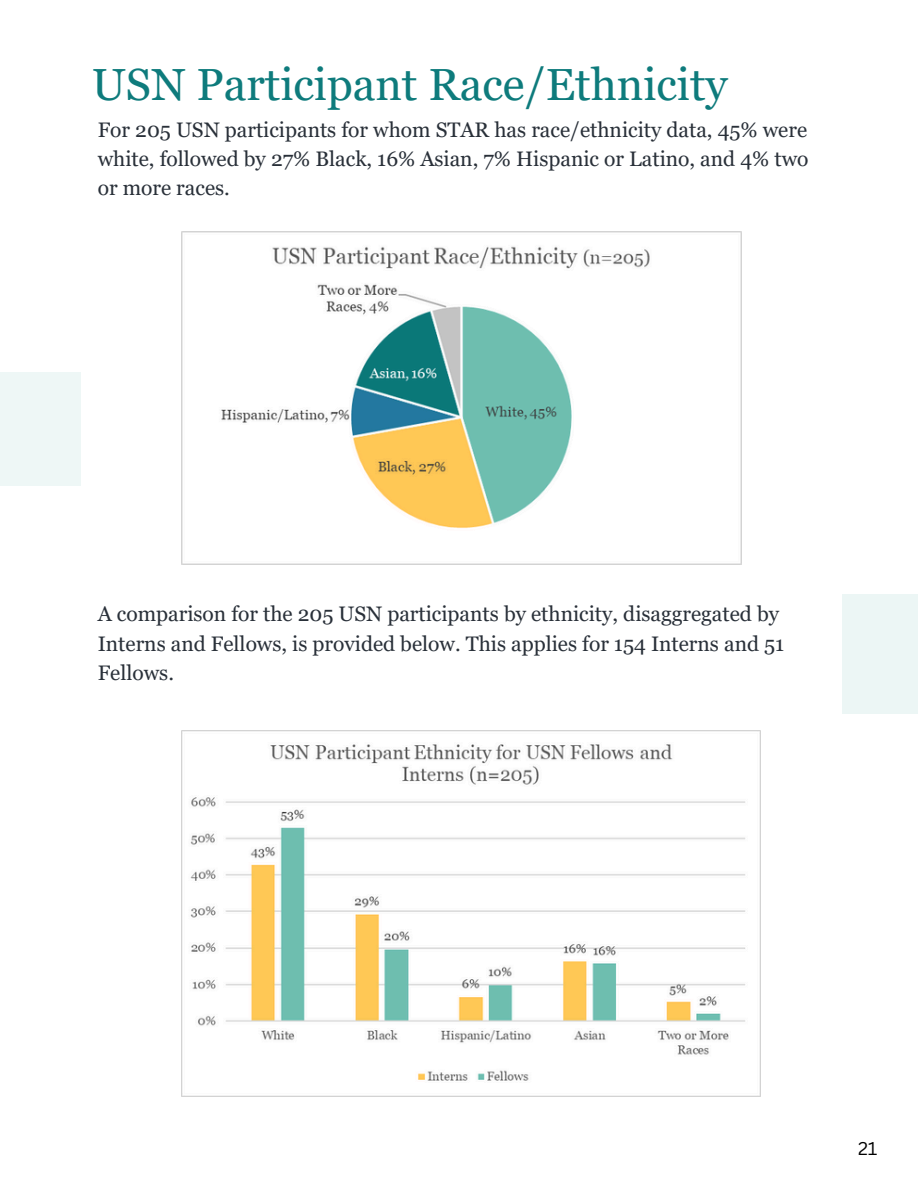
<style>
.page{position:relative;width:918px;height:1188px;background:#fff}
.page>*{position:absolute;margin:0;border:0;box-sizing:border-box;transform-origin:0 0}
.t1{font:45px "Georgia";color:#0e7b7c}
.t2{font:21px/29.2px "Georgia";color:#293039;text-align:justify}
.t3{font:18px "Canva Sans";color:#000}
</style>
<div class="page">
<div style="left:0;top:372px;width:80px;height:113px;background:#eef7f6"></div>
<div style="left:843px;top:594px;width:75px;height:119px;background:#ecf6f5"></div>
<img style="left:181px;top:231px;width:560px;height:333px">
<img style="left:181px;top:731px;width:580px;height:365px">
<h1 class="t1" style="left:92px;top:59px;width:637px">USN Participant Race/Ethnicity</h1>
<p class="t2" style="left:98px;top:115px;width:712px">For 205 USN participants for whom STAR has race/ethnicity data, 45% were white, followed by 27% Black, 16% Asian, 7% Hispanic or Latino, and 4% two or more races.</p>
<p class="t2" style="left:98px;top:599px;width:688px;text-align:left">A comparison for the 205 USN participants by ethnicity, disaggregated by<br>Interns and Fellows, is provided below. This applies for 154 Interns and 51<br>Fellows.</p>
<p class="t3" style="left:858px;top:1136px;width:21px">21</p>
</div>
